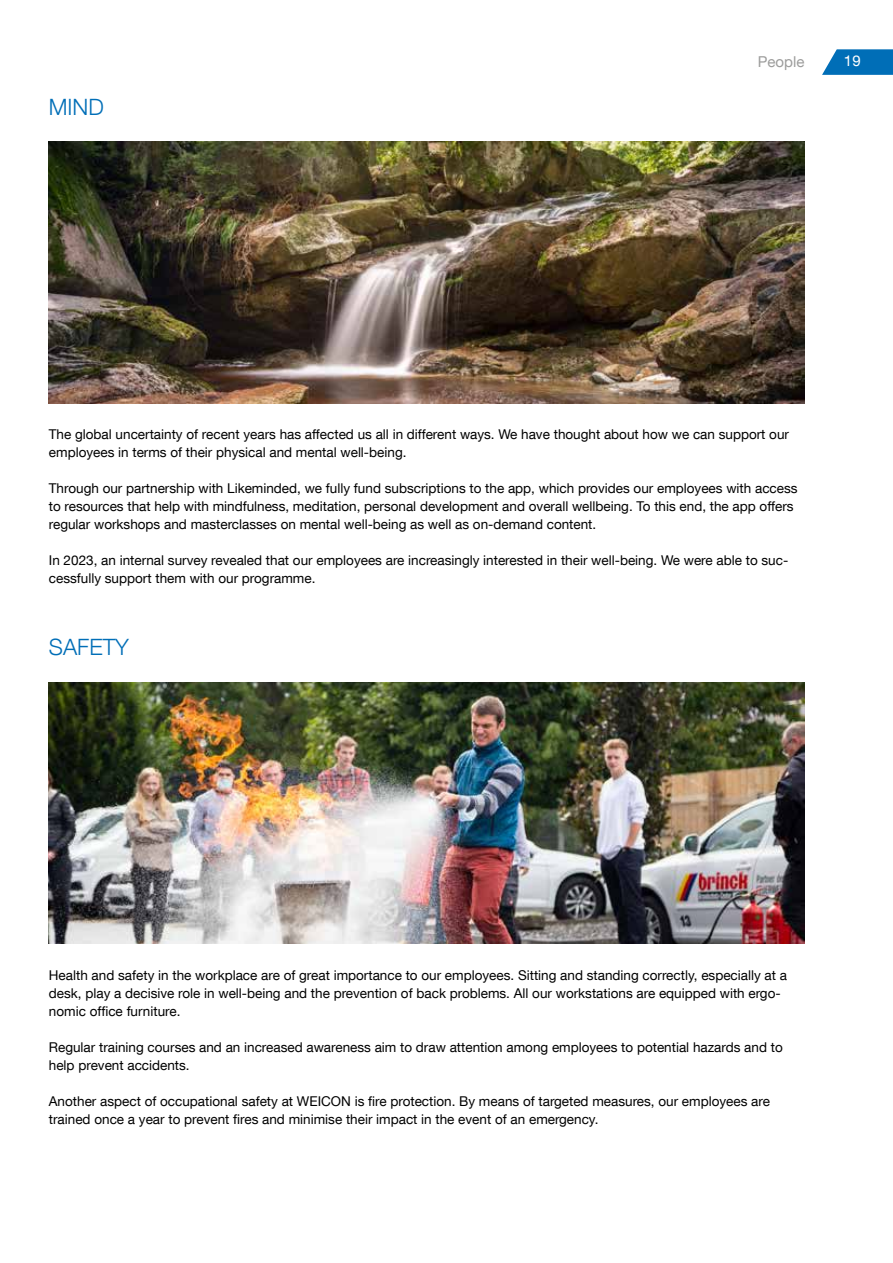
<style>
.page{position:relative;width:893px;height:1263px;background:#fff}
.page>*{position:absolute;margin:0;border:0;box-sizing:border-box;transform-origin:0 0}
.t1{font:300 22.5px "Helvetica Neue LT Com";color:#006eb7}
.t2{font:15px "Helvetica Neue LT Com";color:#9d9d9c}
.t3{font:15px "Helvetica Neue LT Com";color:#fff}
.t4{font:13.5px/18px "Helvetica Neue LT Com";color:#000}
</style>
<div class="page">
<img style="left:49px;top:142px;width:755px;height:261px">
<img style="left:49px;top:682px;width:755px;height:261px">
<svg style="left:822px;top:49px;width:71px;height:26px;background:#1e7fbf"></svg>
<h1 class="t1" style="left:49px;top:94px;width:56px">MIND</h1>
<p class="t2" style="left:758px;top:52px;width:48px">People</p>
<p class="t3" style="left:844px;top:52px;width:18px">19</p>
<p class="t4" style="left:49px;top:425px;width:742px">The global uncertainty of recent years has affected us all in different ways. We have thought about how we can support our employees in terms of their physical and mental well-being.</p>
<p class="t4" style="left:49px;top:479px;width:750px">Through our partnership with Likeminded, we fully fund subscriptions to the app, which provides our employees with access to resources that help with mindfulness, meditation, personal development and overall wellbeing. To this end, the app offers regular workshops and masterclasses on mental well-being as well as on-demand content.</p>
<p class="t4" style="left:49px;top:551px;width:741px">In 2023, an internal survey revealed that our employees are increasingly interested in their well-being. We were able to suc&shy;cessfully support them with our programme.</p>
<h1 class="t1" style="left:49px;top:634px;width:82px">SAFETY</h1>
<p class="t4" style="left:49px;top:965px;width:740px">Health and safety in the workplace are of great importance to our employees. Sitting and standing correctly, especially at a desk, play a decisive role in well-being and the prevention of back problems. All our workstations are equipped with ergo&shy;nomic office furniture.</p>
<p class="t4" style="left:49px;top:1037px;width:735px">Regular training courses and an increased awareness aim to draw attention among employees to potential hazards and to help prevent accidents.</p>
<p class="t4" style="left:49px;top:1091px;width:723px">Another aspect of occupational safety at WEICON is fire protection. By means of targeted measures, our employees are trained once a year to prevent fires and minimise their impact in the event of an emergency.</p>
</div>
